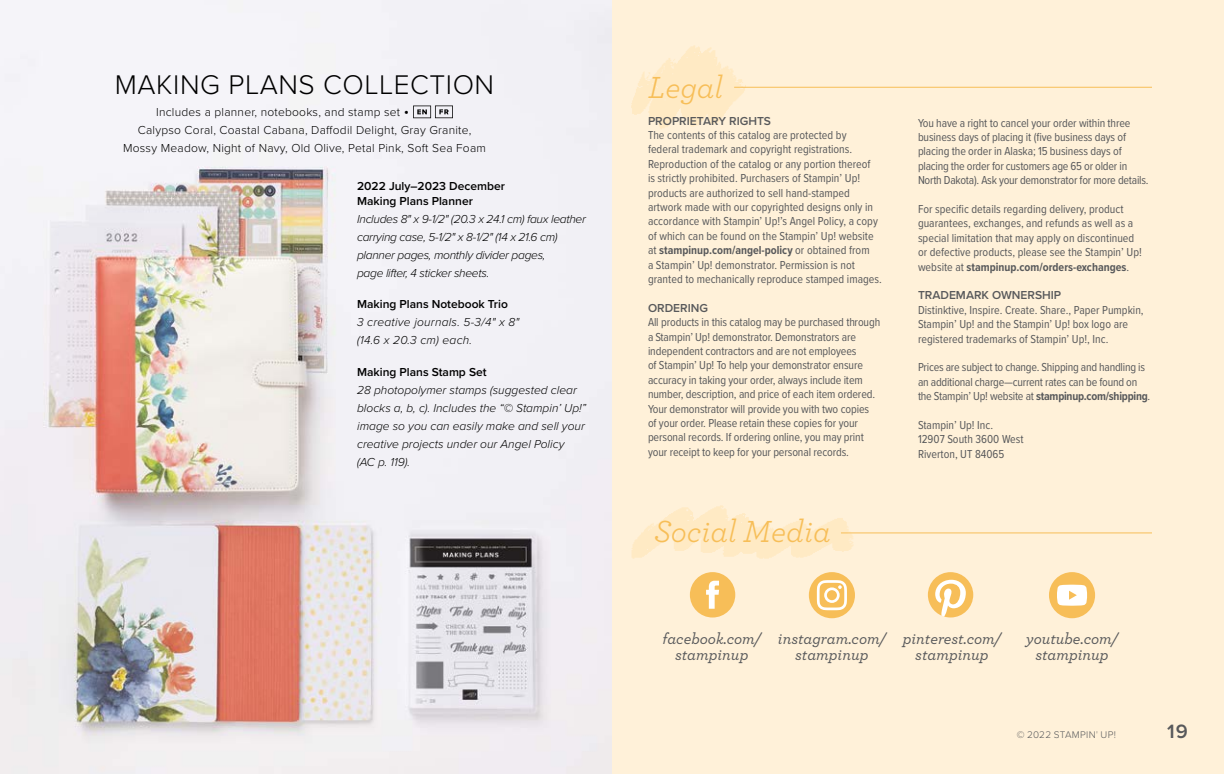
<style>
.page{position:relative;width:1224px;height:774px;background:#fff}
.page>*{position:absolute;margin:0;border:0;box-sizing:border-box;transform-origin:0 0}
.t1{font:italic 32px "Archer";color:#f7be58}
.t2{font:300 28px "Proxima Nova";letter-spacing:.02em;color:#000}
.t3{font:600 20px "Proxima Nova";color:#58595b}
.t4{font:italic 500 16px/16px "Archer";color:#58595b;text-align:center}
.t5{font:12px/14.4px "Proxima Nova Cond";letter-spacing:-.01em;color:#58595b}
.t6{font:italic 300 12px/18px "Proxima Nova";color:#000}
.t7{font:300 12px "Proxima Nova";letter-spacing:.02em;color:#000}
.t8{font:italic 300 12px/18px "Proxima Nova";letter-spacing:-.025em;color:#000}
.t9{font:600 12px/14.4px "Proxima Nova";color:#000}
.t10{font:italic 300 12px/18px "Proxima Nova";letter-spacing:.02em;color:#000}
.t11{font:600 12px "Proxima Nova";color:#58595b}
.t12{font:300 10px "Proxima Nova";letter-spacing:.03em;color:#58595b}
.s1{font-size:15px}
.s2{font-weight:700}
.s3{font-family:"Proxima Nova T";font-weight:100}
</style>
<div class="page">
<img style="left:0;top:0;width:612px;height:774px">
<div style="left:612px;top:0;width:612px;height:774px;background:#fff1d9"></div>
<svg style="left:1049px;top:572px;width:46px;height:46px"></svg>
<svg style="left:809px;top:577px;width:46px;height:41px"></svg>
<svg style="left:690px;top:577px;width:45px;height:41px"></svg>
<svg style="left:928px;top:572px;width:45px;height:46px"></svg>
<svg style="left:413px;top:106px;width:40px;height:12px"></svg>
<img style="left:631px;top:45px;width:135px;height:84px">
<img style="left:632px;top:505px;width:254px;height:72px">
<hr style="left:734px;top:87px;width:418px;height:1px;background:#f7be58">
<hr style="left:841px;top:532px;width:311px;height:1px;background:#f7be58">
<h2 class="t2" style="left:115px;top:64px;width:381px">MAKING PLANS COLLECTION</h2>
<p class="t7" style="left:156px;top:103px;width:255px">Includes a planner, notebooks, and stamp set <span class="s1">•</span></p>
<p class="t7" style="left:138px;top:121px;width:335px">Calypso Coral, Coastal Cabana, Daffodil Delight, Gray Granite,</p>
<p class="t7" style="left:123px;top:139px;width:364px">Mossy Meadow, Night of Navy, Old Olive, Petal Pink, Soft Sea Foam</p>
<p class="t9" style="left:357px;top:179px;width:149px">2022 July–2023 December<br>Making Plans Planner</p>
<p class="t8" style="left:357px;top:209px;width:230px">Includes 8" x 9-1/2" (20.3 x 24.1 cm) faux leather carrying case, 5-1/2" x 8-1/2" (14 x 21.6 cm) planner pages, monthly divider pages,<br>page lifter, 4 sticker sheets.</p>
<p class="t9" style="left:357px;top:296px;width:152px">Making Plans Notebook Trio</p>
<p class="t10" style="left:357px;top:312px;width:164px">3 creative journals. 5-3/4" x 8" (14.6 x 20.3 cm) each.</p>
<p class="t9" style="left:357px;top:365px;width:131px">Making Plans Stamp Set</p>
<p class="t6" style="left:357px;top:381px;width:231px">28 photopolymer stamps (suggested clear blocks a, b, c). Includes the “© Stampin’ Up!” image so you can easily make and sell your creative projects under our Angel Policy<br>(AC p. 119).</p>
<h1 class="t1" style="left:648px;top:64px;width:76px">Legal</h1>
<p class="t11" style="left:648px;top:112px;width:125px">PROPRIETARY RIGHTS</p>
<p class="t5" style="left:648px;top:127px;width:235px">The contents of this catalog are protected by<br>federal trademark and copyright registrations.<br>Reproduction of the catalog or any portion thereof<br>is strictly prohibited. Purchasers of Stampin’ Up! products are authorized to sell hand-stamped artwork made with our copyrighted designs only in accordance with Stampin’ Up!’s Angel Policy, a copy of which can be found on the Stampin’ Up! website at <span class="s2">stampinup.com/angel-policy</span> or obtained from<br>a Stampin’ Up! demonstrator. Permission is not granted to mechanically reproduce stamped images.</p>
<p class="t11" style="left:648px;top:299px;width:62px">ORDERING</p>
<p class="t5" style="left:648px;top:315px;width:234px">All products in this catalog may be purchased through a Stampin’ Up! demonstrator. Demonstrators are independent contractors and are not employees<br>of Stampin’ Up! To help your demonstrator ensure accuracy in taking your order, always include item number, description, and price of each item ordered.<br>Your demonstrator will provide you with two copies of your order. Please retain these copies for your personal records. If ordering online, you may print your receipt to keep for your personal records.</p>
<h1 class="t1" style="left:654px;top:509px;width:178px">Social Media</h1>
<p class="t5" style="left:918px;top:115px;width:232px">You have a right to cancel your order within three business days of placing it (five business days of placing the order in Alaska; 15 business days of placing the order for customers age 65 or older in North Dakota). Ask your demonstrator for more details.</p>
<p class="t5" style="left:918px;top:201px;width:225px">For specific details regarding delivery, product guarantees, exchanges, and refunds as well as a special limitation that may apply on discontinued or defective products, please see the Stampin’ Up! website at <span class="s2">stampinup.com/orders-exchanges</span>.</p>
<p class="t11" style="left:918px;top:286px;width:145px">TRADEMARK OWNERSHIP</p>
<p class="t5" style="left:918px;top:302px;width:227px">Distinktive, Inspire. Create. Share., Paper Pumpkin,<br>Stampin’ Up! and the Stampin’ Up! box logo are registered trademarks of Stampin’ Up!, Inc.</p>
<p class="t5" style="left:918px;top:360px;width:234px">Prices are subject to change. Shipping and handling is an additional charge—current rates can be found on the Stampin’ Up! website at <span class="s2">stampinup.com/shipping</span>.</p>
<p class="t5" style="left:918px;top:417px;width:107px">Stampin’ Up! Inc.<br>12907 South 3600 West<br>Riverton, UT 84065</p>
<h3 class="t4" style="left:663px;top:630px;width:100px">facebook.com/ stampinup</h3>
<h3 class="t4" style="left:903px;top:630px;width:100px">pinterest.com/ stampinup</h3>
<h3 class="t4" style="left:778px;top:630px;width:109px">instagram.com/ stampinup</h3>
<h3 class="t4" style="left:1026px;top:630px;width:93px">youtube.com/ stampinup</h3>
<p class="t12" style="left:1017px;top:727px;width:101px">© 2022 STAMPIN<span class="s3">'</span> UP!</p>
<h3 class="t3" style="left:1167px;top:716px;width:22px">19</h3>
</div>
